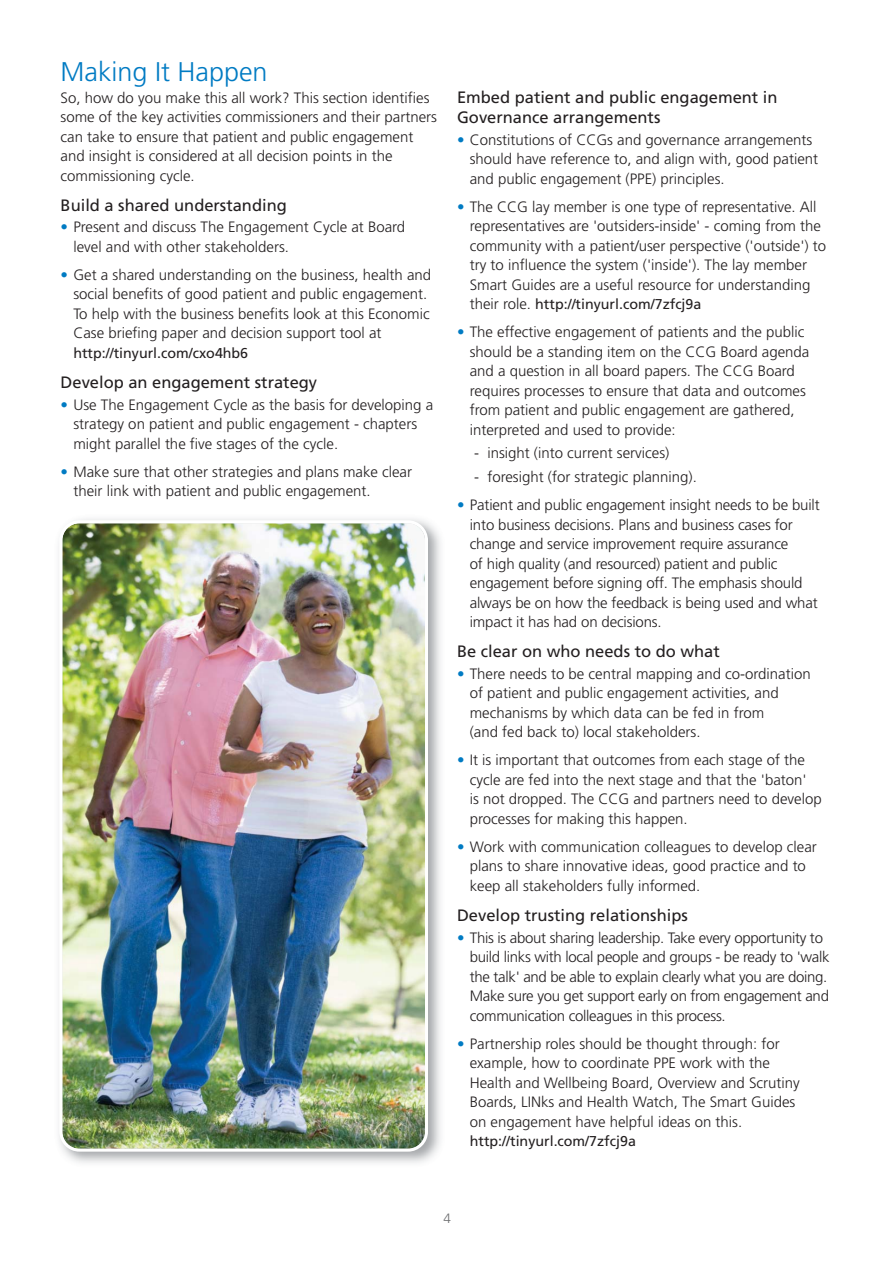
<style>
.page{position:relative;width:893px;height:1263px;background:#fff}
.page>*{position:absolute;margin:0;border:0;box-sizing:border-box;transform-origin:0 0}
.t1{font:300 27px "Frutiger";color:#007bc3}
.t2{font:16.5px/19.5px "Frutiger";color:#231f20}
.t3{font:300 15px/19.5px "Frutiger";color:#231f20}
.t4{font:300 15px/19.5px "Frutiger";letter-spacing:-.02em;color:#231f20}
.t5{font:14.25px "Frutiger";color:#231f20}
.t6{font:300 13.5px "Frutiger";color:#6d6e70}
.s1{color:#007bc3}
.s2{font-weight:300;font-size:15px}
</style>
<div class="page">
<img style="left:64px;top:519px;width:377px;height:644px">
<img style="left:59px;top:520px;width:369px;height:632px">
<h1 class="t1" style="left:61px;top:61px;width:208px">Making It Happen</h1>
<p class="t3" style="left:61px;top:89px;width:378px">So, how do you make this all work? This section identifies some of the key activities commissioners and their partners can take to ensure that patient and public engagement and insight is considered at all decision points in the commissioning cycle.</p>
<p class="t2" style="left:61px;top:197px;width:228px">Build a shared understanding</p>
<p class="t3" style="left:73px;top:219px;width:333px;text-indent:-13px"><span class="s1">•</span> Present and discuss The Engagement Cycle at Board level and with other stakeholders.</p>
<p class="t3" style="left:73px;top:266px;width:359px;text-indent:-13px"><span class="s1">•</span> Get a shared understanding on the business, health and social benefits of good patient and public engagement.<br>To help with the business benefits look at this Economic Case briefing paper and decision support tool at</p>
<p class="t5" style="left:73px;top:347px;width:176px">http://tinyurl.com/cxo4hb6</p>
<p class="t2" style="left:61px;top:374px;width:258px">Develop an engagement strategy</p>
<p class="t3" style="left:73px;top:396px;width:361px;text-indent:-13px"><span class="s1">•</span> Use The Engagement Cycle as the basis for developing a strategy on patient and public engagement - chapters might parallel the five stages of the cycle.</p>
<p class="t3" style="left:73px;top:463px;width:340px;text-indent:-13px"><span class="s1">•</span> Make sure that other strategies and plans make clear their link with patient and public engagement.</p>
<p class="t2" style="left:457px;top:89px;width:322px">Embed patient and public engagement in<br>Governance arrangements</p>
<p class="t3" style="left:470px;top:131px;width:350px;text-indent:-13px"><span class="s1">•</span> Constitutions of CCGs and governance arrangements should have reference to, and align with, good patient and public engagement (PPE) principles.</p>
<p class="t3" style="left:470px;top:198px;width:358px;text-indent:-13px"><span class="s1">•</span> The CCG lay member is one type of representative. All representatives are 'outsiders-inside' - coming from the community with a patient/user perspective ('outside') to try to influence the system ('inside'). The lay member Smart Guides are a useful resource for understanding</p>
<p class="t5" style="left:470px;top:298px;width:233px"><span class="s2">their role.</span> http://tinyurl.com/7zfcj9a</p>
<p class="t3" style="left:470px;top:323px;width:341px;text-indent:-13px"><span class="s1">•</span> The effective engagement of patients and the public should be a standing item on the CCG Board agenda and a question in all board papers. The CCG Board requires processes to ensure that data and outcomes from patient and public engagement are gathered, interpreted and used to provide:</p>
<p class="t3" style="left:474px;top:444px;width:197px">- insight (into current services)</p>
<p class="t3" style="left:474px;top:468px;width:224px">- foresight (for strategic planning).</p>
<p class="t3" style="left:470px;top:496px;width:351px;text-indent:-13px"><span class="s1">•</span> Patient and public engagement insight needs to be built into business decisions. Plans and business cases for change and service improvement require assurance<br>of high quality (and resourced) patient and public engagement before signing off. The emphasis should always be on how the feedback is being used and what impact it has had on decisions.</p>
<p class="t2" style="left:457px;top:643px;width:264px">Be clear on who needs to do what</p>
<p class="t3" style="left:470px;top:665px;width:342px;text-indent:-13px"><span class="s1">•</span> There needs to be central mapping and co-ordination of patient and public engagement activities, and mechanisms by which data can be fed in from<br>(and fed back to) local stakeholders.</p>
<p class="t3" style="left:470px;top:752px;width:353px;text-indent:-13px"><span class="s1">•</span> It is important that outcomes from each stage of the cycle are fed into the next stage and that the 'baton'<br>is not dropped. The CCG and partners need to develop processes for making this happen.</p>
<p class="t3" style="left:470px;top:838px;width:348px;text-indent:-13px"><span class="s1">•</span> Work with communication colleagues to develop clear plans to share innovative ideas, good practice and to keep all stakeholders fully informed.</p>
<p class="t2" style="left:457px;top:907px;width:232px">Develop trusting relationships</p>
<p class="t4" style="left:470px;top:929px;width:361px;text-indent:-13px"><span class="s1">•</span> This is about sharing leadership. Take every opportunity to build links with local people and groups - be ready to 'walk the talk' and be able to explain clearly what you are doing.<br>Make sure you get support early on from engagement and communication colleagues in this process.</p>
<p class="t3" style="left:470px;top:1035px;width:331px;text-indent:-13px"><span class="s1">•</span> Partnership roles should be thought through: for example, how to coordinate PPE work with the Health and Wellbeing Board, Overview and Scrutiny Boards, LINks and Health Watch, The Smart Guides on engagement have helpful ideas on this.</p>
<p class="t5" style="left:470px;top:1135px;width:168px">http://tinyurl.com/7zfcj9a</p>
<p class="t6" style="left:443px;top:1213px;width:9px">4</p>
</div>
